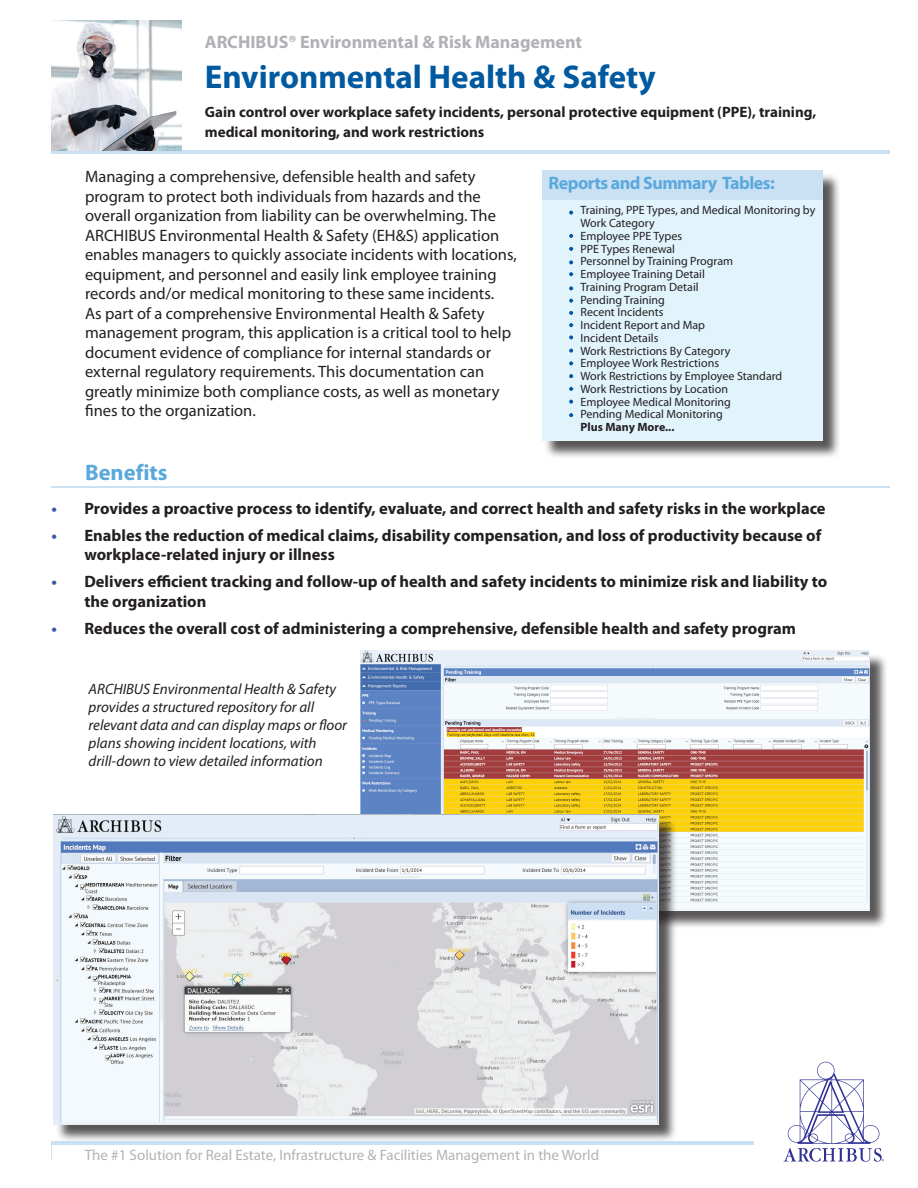
<style>
.page{position:relative;width:918px;height:1188px;background:#fff}
.page>*{position:absolute;margin:0;border:0;box-sizing:border-box;transform-origin:0 0}
.t1{font:700 33px "Myriad Pro";color:#015aa0}
.t2{font:700 22.5px "Myriad Pro";color:#5ba8dc}
.t3{font:700 18px "Myriad Pro";color:#b0b1b5}
.t4{font:700 18px "Myriad Pro";letter-spacing:-.03em;color:#5ba8dc}
.t5{font:16.5px/19.5px "Myriad Pro";color:#231f20}
.t6{font:700 16.5px/19.5px "Myriad Pro";color:#231f20}
.t7{font:italic 15px/18px "Myriad Pro";color:#231f20}
.t8{font:700 15px/19.5px "Myriad Pro";color:#231f20}
.t9{font:15px "Myriad Pro";color:#b2b3b7}
.t10{font:12px/12.8px "Myriad Pro";color:#231f20}
.t11{font:700 12px "Myriad Pro";color:#231f20}
.s1{color:#3a5ba5}
</style>
<div class="page">
<hr style="left:51px;top:151px;width:839px;height:3px;background:#cae1f4">
<hr style="left:52px;top:1142px;width:702px;height:3px;background:#cae1f4">
<svg style="left:784px;top:1062px;width:100px;height:100px"></svg>
<svg style="left:51px;top:1142px;width:1px;height:18px"></svg>
<div style="left:363px;top:653px;width:525px;height:276px;background:#231f20;opacity:.75"></div>
<img style="left:361px;top:651px;width:509px;height:259px">
<div style="left:544px;top:173px;width:297px;height:286px;background:#231f20;opacity:.75"></div>
<div style="left:542px;top:170px;width:280px;height:270px;background:#e1f4fc"></div>
<div style="left:542px;top:170px;width:280px;height:30px;background:#cae1f4"></div>
<svg style="left:569px;top:299px;width:4px;height:4px"></svg>
<svg style="left:569px;top:349px;width:4px;height:4px"></svg>
<svg style="left:569px;top:374px;width:4px;height:4px"></svg>
<svg style="left:569px;top:335px;width:4px;height:4px"></svg>
<svg style="left:569px;top:323px;width:4px;height:4px"></svg>
<svg style="left:569px;top:400px;width:4px;height:4px"></svg>
<svg style="left:569px;top:387px;width:4px;height:4px"></svg>
<svg style="left:569px;top:234px;width:4px;height:4px"></svg>
<svg style="left:569px;top:247px;width:4px;height:4px"></svg>
<svg style="left:569px;top:413px;width:4px;height:4px"></svg>
<svg style="left:569px;top:211px;width:4px;height:4px"></svg>
<svg style="left:569px;top:311px;width:4px;height:4px"></svg>
<svg style="left:569px;top:361px;width:4px;height:4px"></svg>
<svg style="left:569px;top:260px;width:4px;height:4px"></svg>
<svg style="left:569px;top:272px;width:4px;height:4px"></svg>
<svg style="left:569px;top:286px;width:4px;height:4px"></svg>
<hr style="left:51px;top:487px;width:839px;height:1px;background:#cae1f4">
<img style="left:51px;top:21px;width:130px;height:129px">
<div style="left:56px;top:817px;width:621px;height:326px;background:#231f20;opacity:.75"></div>
<img style="left:53px;top:815px;width:606px;height:309px">
<p class="t3" style="left:205px;top:30px;width:379px">ARCHIBUS® Environmental &amp; Risk Management</p>
<h1 class="t1" style="left:205px;top:56px;width:452px">Environmental Health &amp; Safety</h1>
<p class="t8" style="left:205px;top:102px;width:613px">Gain control over workplace safety incidents, personal protective equipment (PPE), training, medical monitoring, and work restrictions</p>
<p class="t5" style="left:85px;top:167px;width:433px">Managing a comprehensive, defensible health and safety program to protect both individuals from hazards and the overall organization from liability can be overwhelming. The ARCHIBUS Environmental Health &amp; Safety (EH&amp;S) application enables managers to quickly associate incidents with locations, equipment, and personnel and easily link employee training records and/or medical monitoring to these same incidents.<br>As part of a comprehensive Environmental Health &amp; Safety management program, this application is a critical tool to help document evidence of compliance for internal standards or external regulatory requirements. This documentation can greatly minimize both compliance costs, as well as monetary fines to the organization.</p>
<p class="t4" style="left:549px;top:171px;width:228px">Reports and Summary Tables:</p>
<p class="t10" style="left:581px;top:204px;width:236px">Training, PPE Types, and Medical Monitoring by<br>Work Category<br>Employee PPE Types<br>PPE Types Renewal<br>Personnel by Training Program<br>Employee Training Detail<br>Training Program Detail<br>Pending Training<br>Recent Incidents<br>Incident Report and Map<br>Incident Details<br>Work Restrictions By Category<br>Employee Work Restrictions<br>Work Restrictions by Employee Standard<br>Work Restrictions by Location<br>Employee Medical Monitoring<br>Pending Medical Monitoring</p>
<p class="t11" style="left:581px;top:419px;width:96px">Plus Many More...</p>
<h2 class="t2" style="left:85px;top:458px;width:84px">Benefits</h2>
<p class="t6" style="left:51px;top:498px;width:776px"><span class="s1">•</span> Provides a proactive process to identify, evaluate, and correct health and safety risks in the workplace</p>
<p class="t6" style="left:84px;top:525px;width:738px;text-indent:-33px"><span class="s1">•</span> Enables the reduction of medical claims, disability compensation, and loss of productivity because of workplace-related injury or illness</p>
<p class="t6" style="left:84px;top:572px;width:744px;text-indent:-33px"><span class="s1">•</span> Delivers efficient tracking and follow-up of health and safety incidents to minimize risk and liability to the organization</p>
<p class="t6" style="left:51px;top:618px;width:746px"><span class="s1">•</span> Reduces the overall cost of administering a comprehensive, defensible health and safety program</p>
<p class="t7" style="left:89px;top:679px;width:260px">ARCHIBUS Environmental Health &amp; Safety provides a structured repository for all relevant data and can display maps or floor plans showing incident locations, with drill-down to view detailed information</p>
<p class="t9" style="left:85px;top:1145px;width:516px">The #1 Solution for Real Estate, Infrastructure &amp; Facilities Management in the World</p>
</div>
